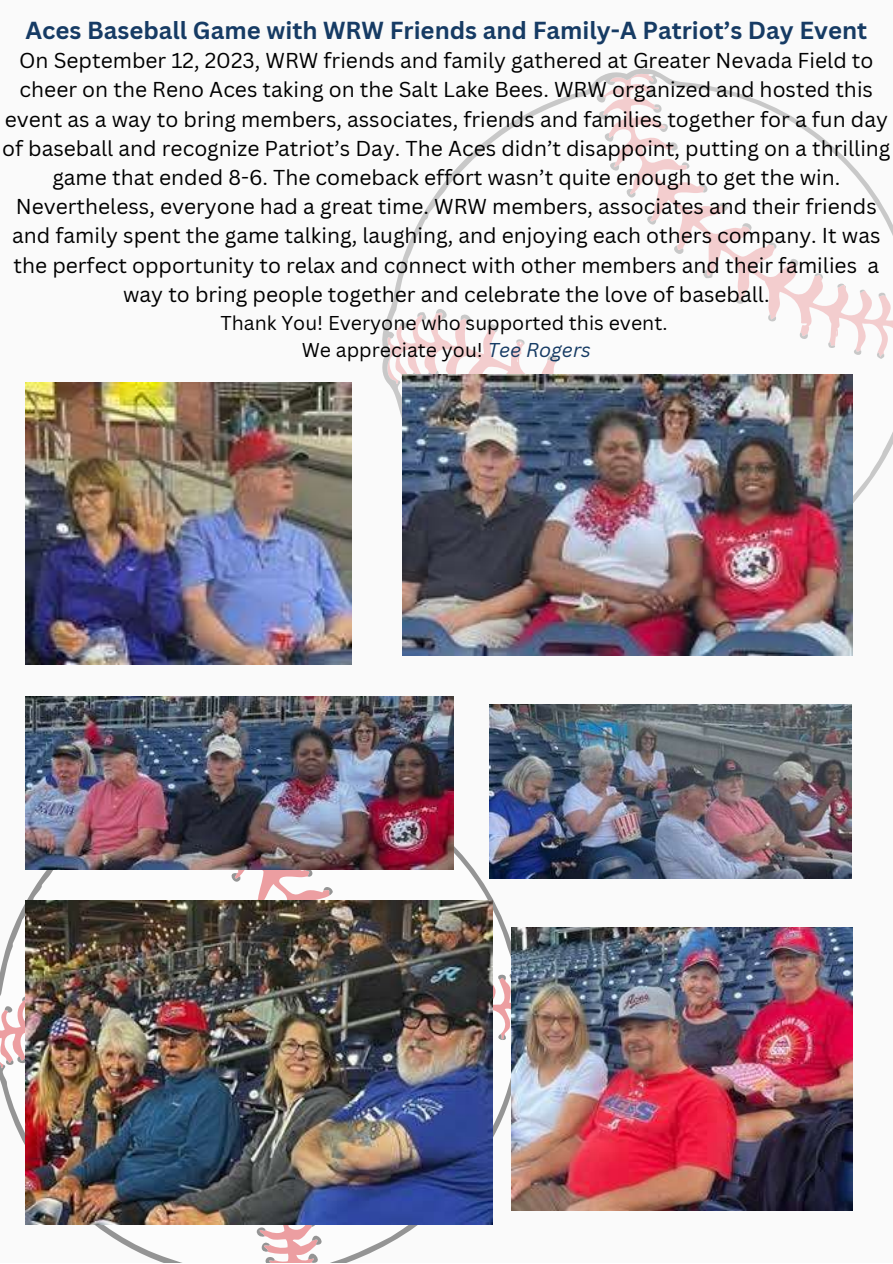
<style>
.page{position:relative;width:893px;height:1264px;background:#fff}
.page>*{position:absolute;margin:0;border:0;box-sizing:border-box;transform-origin:0 0}
.t1{font:700 24px "Canva Sans";color:#163b64}
.t2{font:21px/29.2px "Canva Sans";color:#000;text-align:center}
.t3{font:19.5px/27px "Canva Sans";color:#000;text-align:center}
.s1{font-style:italic;color:#163b64}
</style>
<div class="page">
<div style="left:0;top:0;width:892px;height:1262px;background:#fafafa"></div>
<svg style="left:0;top:751px;width:535px;height:511px"></svg>
<svg style="left:492px;top:972px;width:16px;height:9px"></svg>
<svg style="left:5px;top:995px;width:21px;height:17px"></svg>
<svg style="left:4px;top:1055px;width:22px;height:18px"></svg>
<svg style="left:305px;top:1224px;width:24px;height:38px"></svg>
<svg style="left:256px;top:1225px;width:19px;height:37px"></svg>
<svg style="left:492px;top:1018px;width:19px;height:25px"></svg>
<img style="left:489px;top:704px;width:362px;height:174px">
<img style="left:26px;top:900px;width:466px;height:324px">
<img style="left:26px;top:696px;width:427px;height:173px">
<svg style="left:382px;top:68px;width:510px;height:534px"></svg>
<svg style="left:659px;top:122px;width:19px;height:29px"></svg>
<svg style="left:639px;top:216px;width:17px;height:16px"></svg>
<svg style="left:742px;top:219px;width:13px;height:11px"></svg>
<svg style="left:790px;top:254px;width:12px;height:12px"></svg>
<svg style="left:701px;top:270px;width:12px;height:8px"></svg>
<svg style="left:835px;top:282px;width:10px;height:6px"></svg>
<svg style="left:859px;top:289px;width:6px;height:6px"></svg>
<svg style="left:878px;top:288px;width:14px;height:9px"></svg>
<svg style="left:732px;top:297px;width:12px;height:9px"></svg>
<svg style="left:436px;top:301px;width:18px;height:18px"></svg>
<svg style="left:460px;top:310px;width:15px;height:14px"></svg>
<svg style="left:765px;top:314px;width:12px;height:9px"></svg>
<svg style="left:400px;top:311px;width:26px;height:17px"></svg>
<svg style="left:797px;top:332px;width:11px;height:10px"></svg>
<svg style="left:513px;top:337px;width:15px;height:25px"></svg>
<svg style="left:827px;top:342px;width:8px;height:6px"></svg>
<svg style="left:876px;top:350px;width:16px;height:9px"></svg>
<svg style="left:399px;top:371px;width:57px;height:18px"></svg>
<svg style="left:578px;top:372px;width:18px;height:2px"></svg>
<svg style="left:593px;top:92px;width:15px;height:33px"></svg>
<svg style="left:647px;top:87px;width:17px;height:27px"></svg>
<svg style="left:768px;top:239px;width:11px;height:10px"></svg>
<img style="left:402px;top:374px;width:450px;height:281px">
<img style="left:26px;top:383px;width:326px;height:282px">
<img style="left:511px;top:927px;width:341px;height:283px">
<p class="t1" style="left:25px;top:13px;width:843px">Aces Baseball Game with WRW Friends and Family-A Patriot’s Day Event</p>
<p class="t2" style="left:2px;top:45px;width:889px">On September 12, 2023, WRW friends and family gathered at Greater Nevada Field to cheer on the Reno Aces taking on the Salt Lake Bees. WRW organized and hosted this event as a way to bring members, associates, friends and families together for a fun day of baseball and recognize Patriot’s Day. The Aces didn’t disappoint, putting on a thrilling game that ended 8-6. The comeback effort wasn’t quite enough to get the win.<br>Nevertheless, everyone had a great time. WRW members, associates and their friends and family spent the game talking, laughing, and enjoying each others company. It was the perfect opportunity to relax and connect with other members and their families a way to bring people together and celebrate the love of baseball.</p>
<p class="t3" style="left:220px;top:309px;width:448px">Thank You! Everyone who supported this event.<br>We appreciate you! <span class="s1">Tee Rogers</span></p>
</div>
